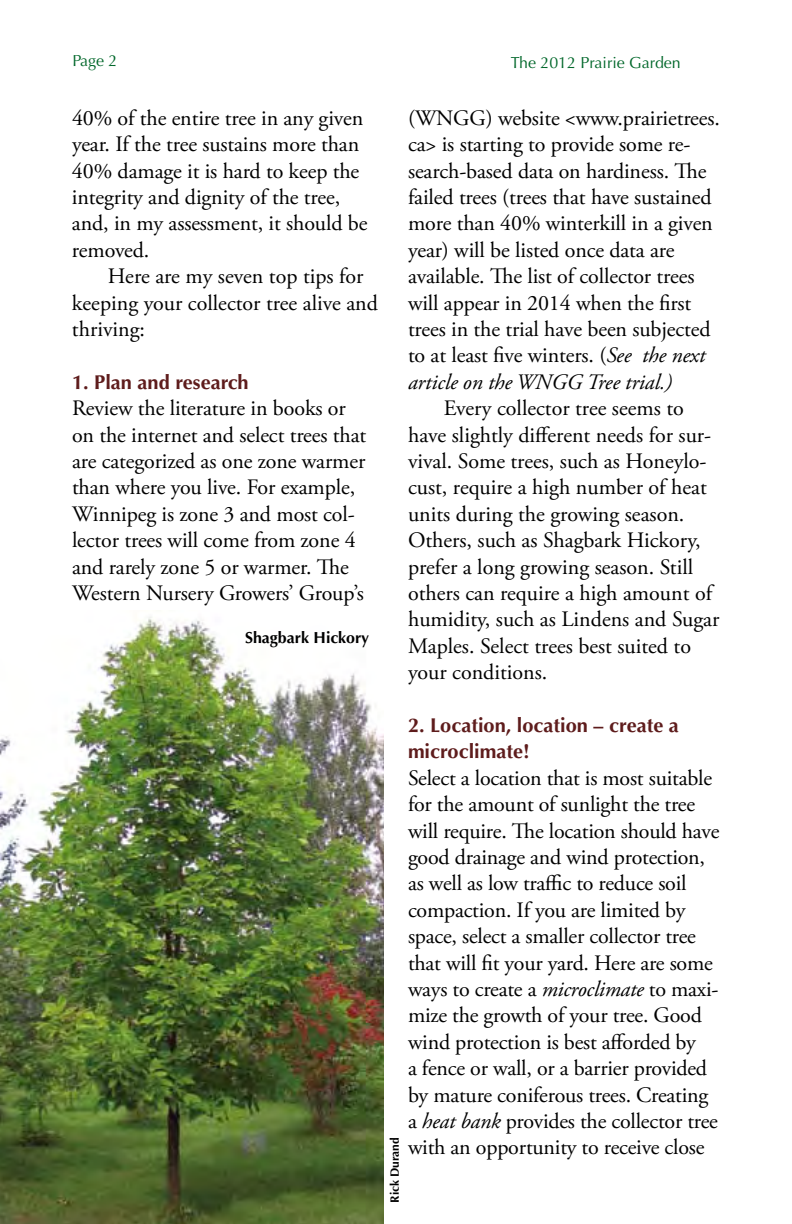
<style>
.page{position:relative;width:792px;height:1224px;background:#fff}
.page>*{position:absolute;margin:0;border:0;box-sizing:border-box;transform-origin:0 0}
.t1{font:22px/26.4px "Adobe Garamond Pro";letter-spacing:-.005em;color:#000}
.t2{font:700 20px/26.4px "Optima";color:#5e1c1c}
.t3{font:16px "Optima";color:#00672a}
.t4{font:700 16px "Optima";color:#000}
.t5{font:700 12px "Optima";color:#000}
.s1{font-style:italic}
</style>
<div class="page">
<img style="left:0;top:616px;width:384px;height:608px">
<p class="t3" style="left:73px;top:52px;width:46px">Page 2</p>
<p class="t3" style="left:511px;top:53px;width:171px">The 2012 Prairie Garden</p>
<p class="t1" style="left:72px;top:105px;width:297px">40% of the entire tree in any given year. If the tree sustains more than<br>40% damage it is hard to keep the integrity and dignity of the tree, and, in my assessment, it should be removed.</p>
<p class="t1" style="left:72px;top:264px;width:308px;text-indent:36px">Here are my seven top tips for keeping your collector tree alive and thriving:</p>
<p class="t2" style="left:72px;top:369px;width:178px">1. Plan and research</p>
<p class="t1" style="left:72px;top:396px;width:296px">Review the literature in books or on the internet and select trees that are categorized as one zone warmer than where you live. For example, Winnipeg is zone 3 and most col&shy;lector trees will come from zone 4 and rarely zone 5 or warmer. The Western Nursery Growers’ Group’s</p>
<p class="t1" style="left:408px;top:105px;width:314px;text-indent:78px">) website &lt;www.prairietrees. ca&gt; is starting to provide some re&shy;search-based data on hardiness. The failed trees (trees that have sustained more than 40% winterkill in a given year) will be listed once data are available. The list of collector trees will appear in 2014 when the first trees in the trial have been subjected to at least five winters. (<span class="s1">See the next article on the WNGG Tree trial.)</span></p>
<p class="t1" style="left:408px;top:396px;width:313px;text-indent:36px">Every collector tree seems to have slightly different needs for sur&shy;vival. Some trees, such as Honeylo&shy;cust, require a high number of heat units during the growing season.<br>Others, such as Shagbark Hickory, prefer a long growing season. Still others can require a high amount of humidity, such as Lindens and Sugar Maples. Select trees best suited to your conditions.</p>
<p class="t2" style="left:408px;top:712px;width:272px">2. Location, location – create a microclimate!</p>
<p class="t1" style="left:408px;top:765px;width:313px">Select a location that is most suitable for the amount of sunlight the tree will require. The location should have good drainage and wind protection, as well as low traffic to reduce soil compaction. If you are limited by space, select a smaller collector tree that will fit your yard. Here are some ways to create a <span class="s1">microclimate</span> to maxi&shy;mize the growth of your tree. Good wind protection is best afforded by<br>a fence or wall, or a barrier provided by mature coniferous trees. Creating a <span class="s1">heat bank</span> provides the collector tree with an opportunity to receive close</p>
<p class="t1" style="left:408px;top:105px;width:26px">(WNGG</p>
<p class="t4" style="left:245px;top:629px;width:125px">Shagbark Hickory</p>
<p class="t5" style="left:388px;top:1203px;width:67px;rotate:-90deg">Rick Durand</p>
</div>
